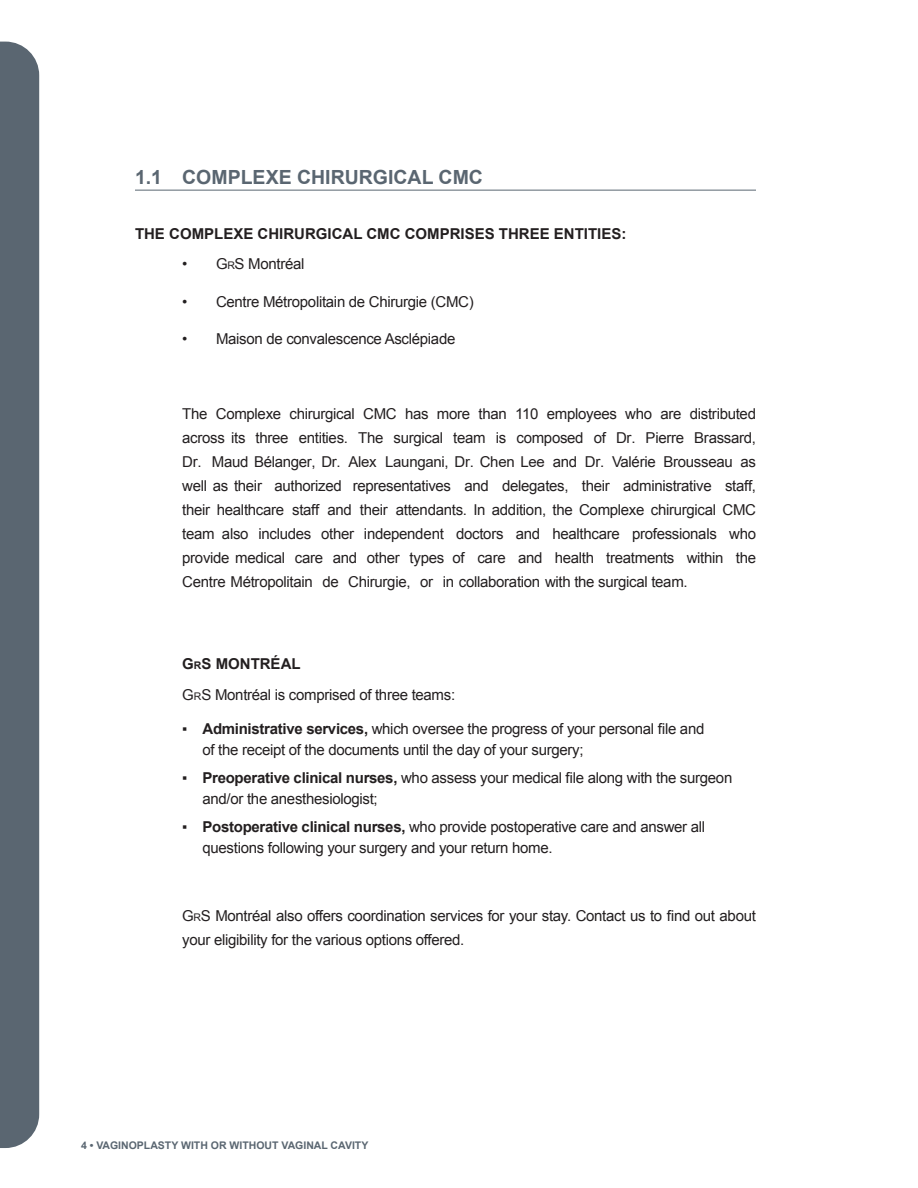
<style>
.page{position:relative;width:918px;height:1188px;background:#fff}
.page>*{position:absolute;margin:0;border:0;box-sizing:border-box;transform-origin:0 0}
.F_SOUS_SECTION{font:700 19.5px "Arial";color:#5a6671}
.C_TEXTE{font:15px/24px "Arial";letter-spacing:-.02em;color:#231f20}
.D_BULLETS{font:15px/21px "Arial";letter-spacing:-.02em;color:#231f20}
.E_SOUS_TITRE{font:700 15px "Arial";color:#231f20}
.t1{font:700 10.5px "Arial";color:#5a6671}
.s1{font-size:10.5px}
.s2{font-style:inherit}
.s3{font-weight:700}
.s4{font-weight:700;font-size:10.5px}
</style>
<div class="page">
<div style="left:0;top:42px;width:39px;height:1106px;background:#5a6671"></div>
<hr style="left:135px;top:190px;width:621px;height:1px;background:#5a6671">
<p class="F_SOUS_SECTION" style="left:135px;top:164px;width:350px">1.1 COMPLEXE CHIRURGICAL CMC</p>
<p class="E_SOUS_TITRE" style="left:135px;top:223px;width:493px">THE COMPLEXE CHIRURGICAL CMC COMPRISES THREE ENTITIES:</p>
<p class="C_TEXTE" style="left:182px;top:252px;width:124px">• G<span class="s1">R</span>S Montréal</p>
<p class="C_TEXTE" style="left:182px;top:290px;width:293px">• Centre Métropolitain de Chirurgie (CMC)</p>
<p class="C_TEXTE" style="left:182px;top:327px;width:275px">• Maison de convalescence Asclépiade</p>
<p class="C_TEXTE" style="left:182px;top:402px;width:575px;text-align:justify">The Complexe chirurgical CMC has more than 110 employees who are distributed across its three entities. The surgical team is composed of Dr. Pierre Brassard, Dr. Maud Bélanger, <span class="s2">D</span>r. Alex Laungani<span class="s2">, Dr. Chen Lee</span> and Dr. Valérie Brousseau as well as their authorized representatives and delegates, their administrative staff, their healthcare staff and their attendants. In addition, the Complexe chirurgical CMC team also includes other independent doctors and healthcare professionals who provide medical care and other types of care and health treatments within the Centre Métropolitain de Chirurgie, or in collaboration with the surgical team.</p>
<p class="C_TEXTE" style="left:182px;top:649px;width:274px;line-height:30.8px"><span class="s3">G</span><span class="s4">r</span><span class="s3">S MONTRÉAL<br></span>G<span class="s1">R</span>S Montréal is comprised of three teams:</p>
<p class="D_BULLETS" style="left:202px;top:719px;width:503px;text-indent:-20px">▪ <span class="s3">Administrative services,</span> which oversee the progress of your personal file and of the receipt of the documents until the day of your surgery;</p>
<p class="D_BULLETS" style="left:202px;top:767px;width:531px;text-indent:-20px">▪ <span class="s3">Preoperative clinical nurses,</span> who assess your medical file along with the surgeon and/or the anesthesiologist;</p>
<p class="D_BULLETS" style="left:202px;top:816px;width:504px;text-indent:-20px">▪ <span class="s3">Postoperative clinical nurses,</span> who provide postoperative care and answer all questions following your surgery and your return home.</p>
<p class="C_TEXTE" style="left:182px;top:904px;width:575px">G<span class="s1">R</span>S Montréal also offers coordination services for your stay. Contact us to find out about your eligibility for the various options offered.</p>
<p class="t1" style="left:81px;top:1139px;width:289px">4 • VAGINOPLASTY WITH OR WITHOUT VAGINAL CAVITY</p>
</div>
